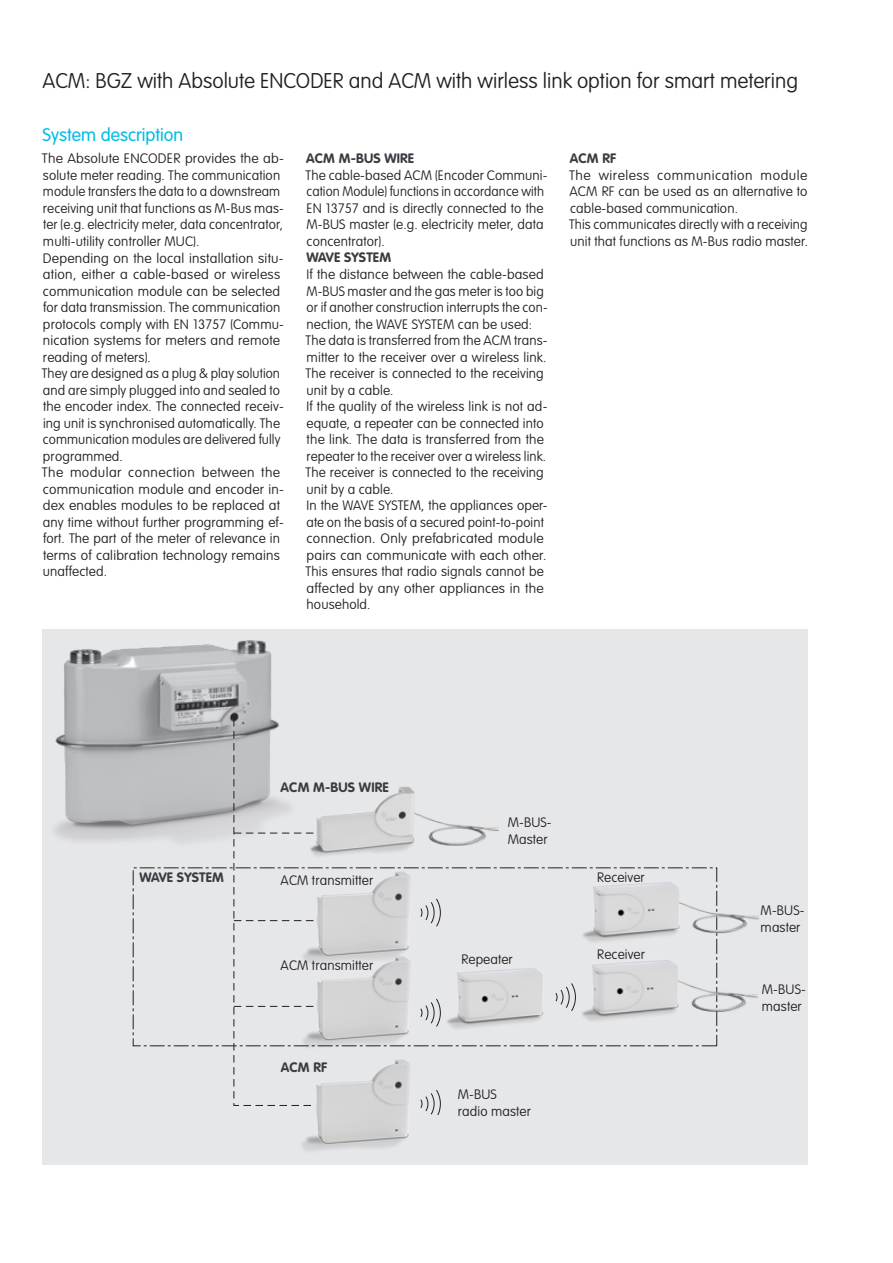
<style>
.page{position:relative;width:893px;height:1263px;background:#fff}
.page>*{position:absolute;margin:0;border:0;box-sizing:border-box;transform-origin:0 0}
.t1{font:100 21px "VAG Rounded Std";color:#231f20}
.t2{font:300 18px "VAG Rounded Std";color:#00bbe7}
.t3{font:100 13.5px/16.5px "VAG Rounded Std";letter-spacing:.01em;color:#231f20}
.t4{font:700 13.5px "VAG Rounded Std";letter-spacing:.01em;color:#3a3c42}
</style>
<div class="page">
<div style="left:43px;top:630px;width:765px;height:535px;background:#e6e7e9"></div>
<img style="left:54px;top:640px;width:218px;height:202px">
<svg style="left:233px;top:716px;width:69px;height:390px"></svg>
<svg style="left:421px;top:898px;width:20px;height:29px"></svg>
<svg style="left:421px;top:998px;width:18px;height:29px"></svg>
<svg style="left:420px;top:1090px;width:21px;height:24px"></svg>
<svg style="left:555px;top:983px;width:20px;height:28px"></svg>
<img style="left:293px;top:1057px;width:117px;height:94px">
<img style="left:293px;top:862px;width:128px;height:85px">
<img style="left:293px;top:947px;width:128px;height:110px">
<img style="left:305px;top:786px;width:194px;height:77px">
<img style="left:583px;top:876px;width:176px;height:73px">
<img style="left:575px;top:956px;width:183px;height:70px">
<img style="left:439px;top:968px;width:105px;height:61px">
<h1 class="t1" style="left:43px;top:69px;width:757px">ACM: BGZ with Absolute ENCODER and ACM with wirless link option for smart metering</h1>
<h2 class="t2" style="left:43px;top:125px;width:142px">System description</h2>
<p class="t3" style="left:42px;top:151px;width:244px">The Absolute ENCODER provides the ab&shy;solute meter reading. The communication module transfers the data to a downstream receiving unit that functions as M-Bus mas&shy;ter (e.g. electricity meter, data concentrator, multi-utility controller MUC).<br>Depending on the local installation situ&shy;ation, either a cable-based or wireless communication module can be selected for data transmission. The communication protocols comply with EN 13757 (Commu&shy;nication systems for meters and remote reading of meters).<br>They are designed as a plug &amp; play solution and are simply plugged into and sealed to the encoder index. The connected receiv&shy;ing unit is synchronised automatically. The communication modules are delivered fully programmed.<br>The modular connection between the communication module and encoder in&shy;dex enables modules to be replaced at any time without further programming ef&shy;fort. The part of the meter of relevance in terms of calibration technology remains unaffected.</p>
<p class="t4" style="left:306px;top:151px;width:109px">ACM M-BUS WIRE</p>
<p class="t3" style="left:305px;top:167px;width:244px">The cable-based ACM (Encoder Communi&shy;cation Module) functions in accordance with EN 13757 and is directly connected to the M-BUS master (e.g. electricity meter, data concentrator).</p>
<p class="t4" style="left:307px;top:250px;width:86px">WAVE SYSTEM</p>
<p class="t3" style="left:305px;top:266px;width:244px">If the distance between the cable-based M-BUS master and the gas meter is too big or if another construction interrupts the con&shy;nection, the WAVE SYSTEM can be used:<br>The data is transferred from the ACM trans&shy;mitter to the receiver over a wireless link.<br>The receiver is connected to the receiving unit by a cable.<br>If the quality of the wireless link is not ad&shy;equate, a repeater can be connected into the link. The data is transferred from the repeater to the receiver over a wireless link.<br>The receiver is connected to the receiving unit by a cable.<br>In the WAVE SYSTEM, the appliances oper&shy;ate on the basis of a secured point-to-point connection. Only prefabricated module pairs can communicate with each other.<br>This ensures that radio signals cannot be affected by any other appliances in the household.</p>
<p class="t4" style="left:570px;top:151px;width:48px">ACM RF</p>
<p class="t3" style="left:569px;top:167px;width:240px">The wireless communication module ACM RF can be used as an alternative to cable-based communication.<br>This communicates directly with a receiving unit that functions as M-Bus radio master.</p>
<p class="t4" style="left:281px;top:779px;width:109px">ACM M-BUS WIRE</p>
<p class="t3" style="left:508px;top:815px;width:45px">M-BUS-<br>Master</p>
<p class="t4" style="left:139px;top:869px;width:86px">WAVE SYSTEM</p>
<p class="t3" style="left:281px;top:873px;width:94px">ACM transmitter</p>
<p class="t3" style="left:597px;top:869px;width:49px">Receiver</p>
<p class="t3" style="left:281px;top:958px;width:94px">ACM transmitter</p>
<p class="t4" style="left:281px;top:1059px;width:48px">ACM RF</p>
<p class="t3" style="left:461px;top:952px;width:53px">Repeater</p>
<p class="t3" style="left:458px;top:1087px;width:75px">M-BUS<br>radio master</p>
<p class="t3" style="left:597px;top:946px;width:49px">Receiver</p>
<p class="t3" style="left:761px;top:903px;width:45px">M-BUS&shy;master</p>
<p class="t3" style="left:762px;top:982px;width:45px">M-BUS&shy;master</p>
</div>
